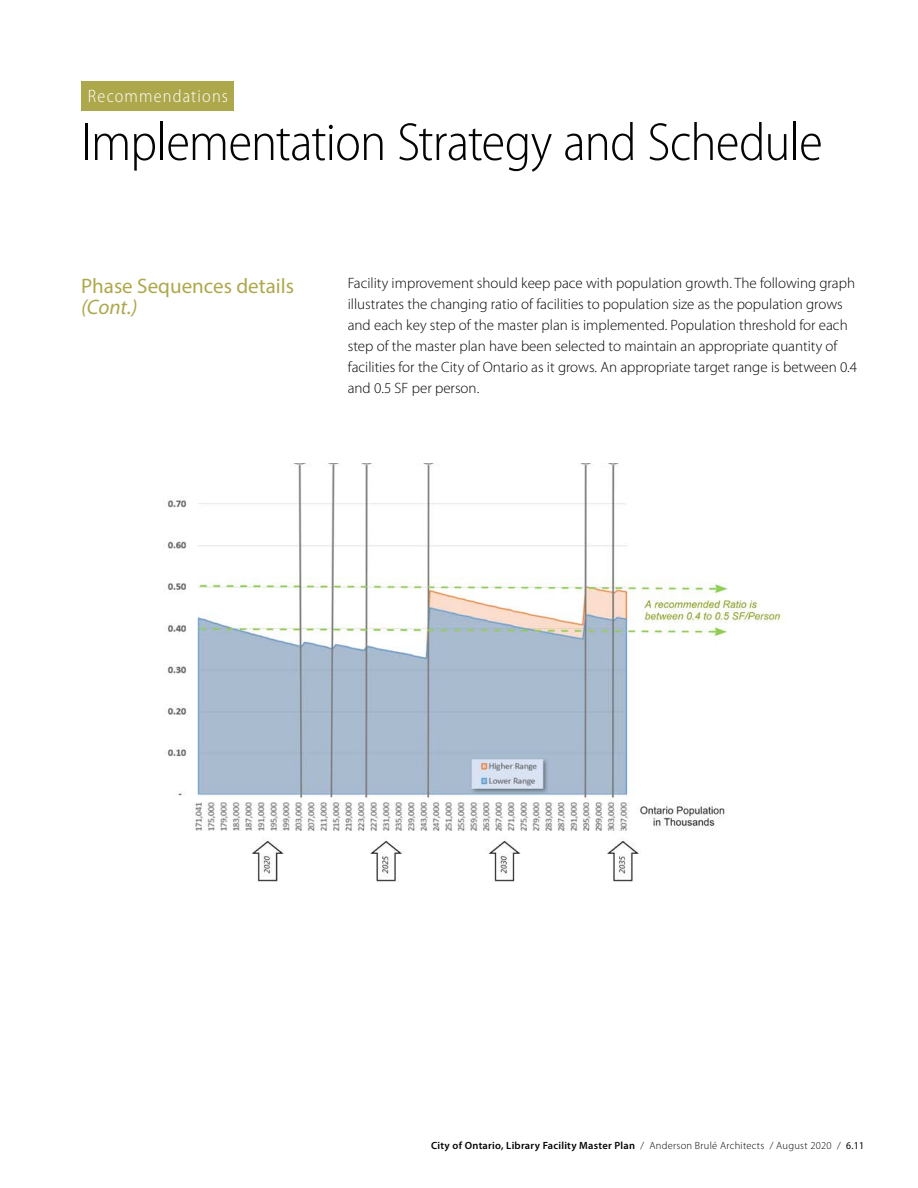
<style>
.page{position:relative;width:918px;height:1188px;background:#fff}
.page>*{position:absolute;margin:0;border:0;box-sizing:border-box;transform-origin:0 0}
.t1{font:300 semi-condensed 54px "Myriad Pro";letter-spacing:-.015em;color:#040503}
.t2{font:21px/21px "Myriad Pro";color:#aea84c}
.t3{font:300 semi-condensed 18px "Myriad Pro";letter-spacing:.065em;color:#fff}
.t4{font:300 15px/21px "Myriad Pro";color:#040503}
.t5{font:600 10.5px "Myriad Pro";letter-spacing:.025em;color:#040503}
.s1{font-style:italic}
.s2{font-weight:300}
.s3{font-weight:400;font-stretch:semi-condensed;color:#000}
</style>
<div class="page">
<img style="left:167px;top:463px;width:618px;height:419px">
<div style="left:81px;top:81px;width:153px;height:30px;background:#aea84c"></div>
<p class="t3" style="left:88px;top:86px;width:142px">Recommendations</p>
<p class="t1" style="left:81px;top:113px;width:743px">Implementation Strategy and Schedule</p>
<p class="t2" style="left:81px;top:275px;width:214px">Phase Sequences details <span class="s1">(Cont.)</span></p>
<p class="t4" style="left:348px;top:273px;width:511px">Facility improvement should keep pace with population growth. The following graph illustrates the changing ratio of facilities to population size as the population grows and each key step of the master plan is implemented. Population threshold for each step of the master plan have been selected to maintain an appropriate quantity of facilities for the City of Ontario as it grows. An appropriate target range is between 0.4 and 0.5 SF per person.</p>
<p class="t5" style="left:431px;top:1139px;width:434px">City of Ontario, Library Facility Master Plan <span class="s2">/ Anderson Brulé Architects / August 2020 /</span> <span class="s3">6.11</span></p>
</div>
